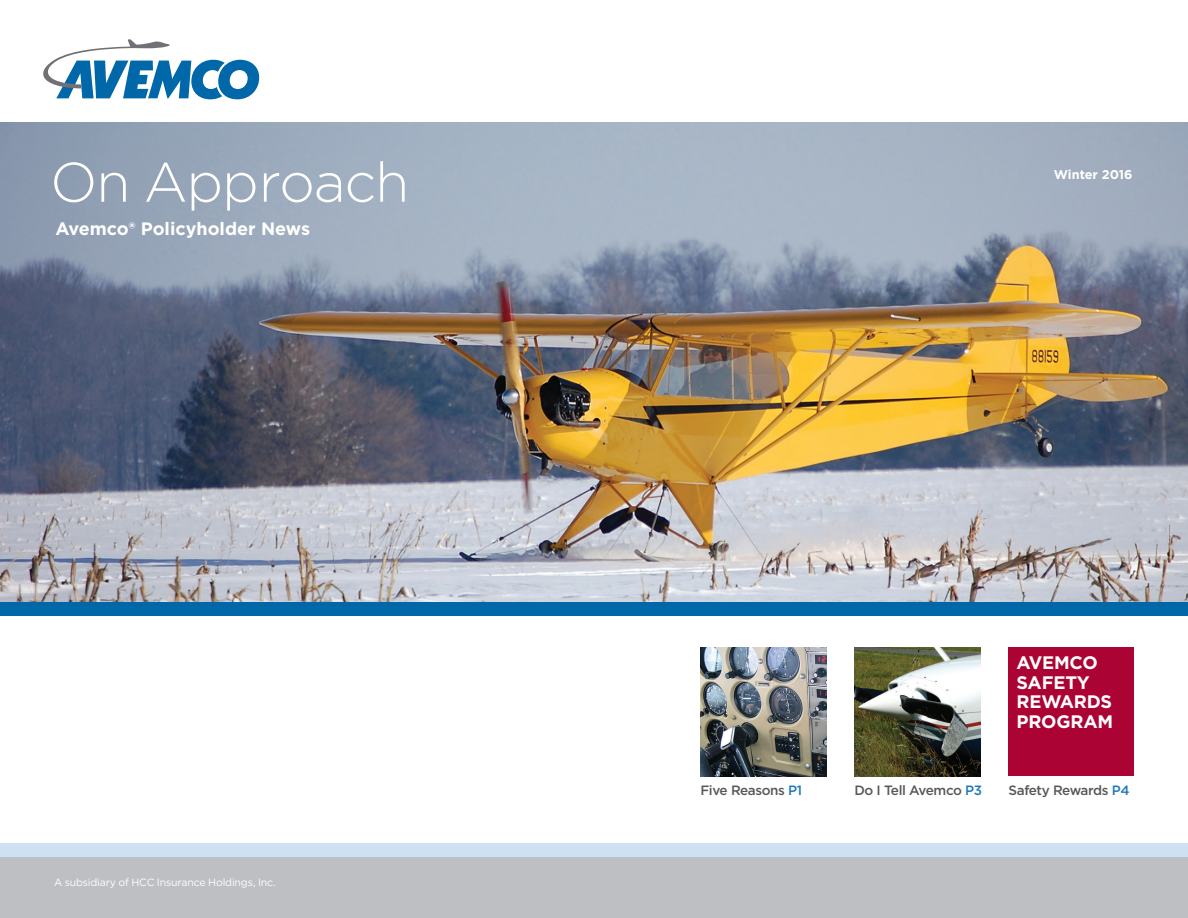
<style>
.page{position:relative;width:1188px;height:918px;background:#fff}
.page>*{position:absolute;margin:0;border:0;box-sizing:border-box;transform-origin:0 0}
.t1{font:300 55.5px "Gotham";letter-spacing:-.02em;color:#fff}
.t2{font:700 18.15px/19.5px "Gotham";letter-spacing:-.01em;color:#fff}
.t3{font:700 18px "Gotham";color:#fff}
.t4{font:500 13.5px "Gotham";letter-spacing:-.03em;color:#57585a}
.t5{font:700 12.75px "Gotham";color:#fff}
.t6{font:10.5px "Gotham";letter-spacing:-.015em;color:#fff}
.s1{color:#1c7bb7}
</style>
<div class="page">
<img style="left:854px;top:648px;width:126px;height:128px">
<img style="left:0;top:122px;width:1188px;height:480px">
<img style="left:700px;top:647px;width:126px;height:129px">
<div style="left:0;top:854px;width:1188px;height:64px;background:#bebfc2"></div>
<div style="left:0;top:843px;width:1188px;height:14px;background:#cde1f2"></div>
<svg style="left:43px;top:39px;width:216px;height:60px"></svg>
<div style="left:0;top:602px;width:1188px;height:14px;background:#0068a9"></div>
<div style="left:1009px;top:647px;width:125px;height:129px;background:#ab0333"></div>
<h1 class="t1" style="left:50px;top:147px;width:361px">On Approach</h1>
<p class="t5" style="left:1054px;top:166px;width:80px">Winter 2016</p>
<h3 class="t3" style="left:56px;top:216px;width:256px">Avemco® Policyholder News</h3>
<h2 class="t2" style="left:1017px;top:653px;width:98px">AVEMCO<br>SAFETY<br>REWARDS<br>PROGRAM</h2>
<p class="t6" style="left:54px;top:875px;width:223px">A subsidiary of HCC Insurance Holdings, Inc.</p>
<p class="t4" style="left:700px;top:781px;width:103px">Five Reasons <span class="s1">P1</span></p>
<p class="t4" style="left:854px;top:781px;width:129px">Do I Tell Avemco <span class="s1">P3</span></p>
<p class="t4" style="left:1009px;top:781px;width:122px">Safety Rewards <span class="s1">P4</span></p>
</div>
